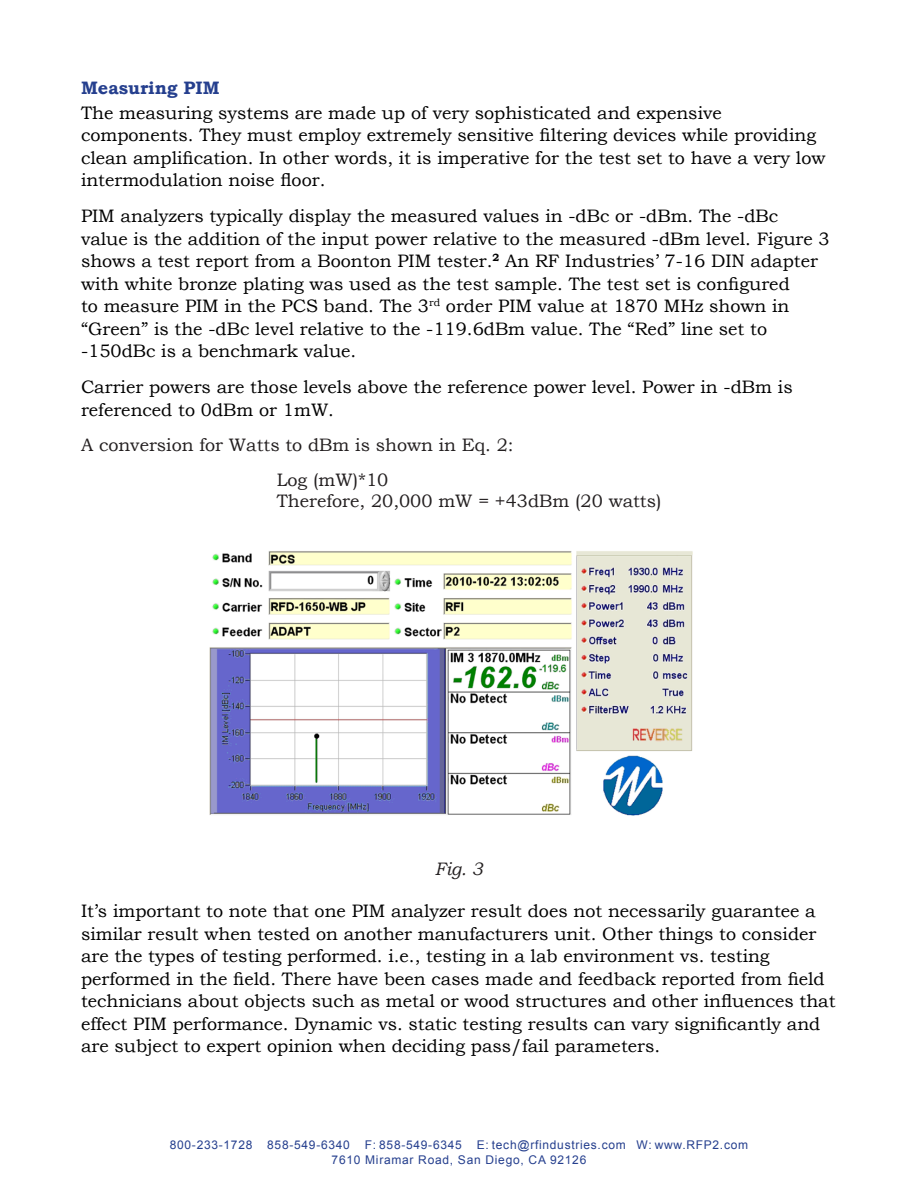
<style>
.page{position:relative;width:918px;height:1188px;background:#fff}
.page>*{position:absolute;margin:0;border:0;box-sizing:border-box;transform-origin:0 0}
.Body-Copy{font:18px/22.5px "Bookman Old Style";color:#000}
.t1{font:18px "Bookman Old Style";color:#231f20}
.header-section{font:700 18px "Bookman Old Style";color:#253f8e}
.Figure{font:italic 18px "Bookman Old Style";color:#231f20}
.t2{font:12px/15px "Arial";letter-spacing:.06em;color:#253f8e;text-align:center}
</style>
<div class="page">
<img style="left:209px;top:551px;width:484px;height:265px">
<p class="header-section" style="left:81px;top:75px;width:140px">Measuring PIM</p>
<p class="Body-Copy" style="left:81px;top:101px;width:746px">The measuring systems are made up of very sophisticated and expensive components. They must employ extremely sensitive filtering devices while providing clean amplification. In other words, it is imperative for the test set to have a very low intermodulation noise floor.</p>
<p class="Body-Copy" style="left:81px;top:205px;width:750px">PIM analyzers typically display the measured values in -dBc or -dBm. The -dBc<br>value is the addition of the input power relative to the measured -dBm level. Figure 3 shows a test report from a Boonton PIM tester.<sup>2</sup> An RF Industries’ 7-16 DIN adapter with white bronze plating was used as the test sample. The test set is configured<br>to measure PIM in the PCS band. The 3<sup>rd</sup> order PIM value at 1870 MHz shown in “Green” is the -dBc level relative to the -119.6dBm value. The “Red” line set to -150dBc is a benchmark value.</p>
<p class="Body-Copy" style="left:81px;top:376px;width:713px">Carrier powers are those levels above the reference power level. Power in -dBm is referenced to 0dBm or 1mW.</p>
<p class="t1" style="left:81px;top:433px;width:434px">A conversion for Watts to dBm is shown in Eq. 2:</p>
<p class="t1" style="left:277px;top:468px;width:113px">Log (mW)*10</p>
<p class="t1" style="left:277px;top:490px;width:386px">Therefore, 20,000 mW = +43dBm (20 watts)</p>
<p class="Figure" style="left:435px;top:856px;width:50px">Fig. 3</p>
<p class="Body-Copy" style="left:81px;top:900px;width:756px">It’s important to note that one PIM analyzer result does not necessarily guarantee a similar result when tested on another manufacturers unit. Other things to consider are the types of testing performed. i.e., testing in a lab environment vs. testing performed in the field. There have been cases made and feedback reported from field technicians about objects such as metal or wood structures and other influences that effect PIM performance. Dynamic vs. static testing results can vary significantly and are subject to expert opinion when deciding pass/fail parameters.</p>
<p class="t2" style="left:170px;top:1137px;width:580px">800-233-1728 858-549-6340 F: 858-549-6345 E: tech@rfindustries.com W: www.RFP2.com<br>7610 Miramar Road, San Diego, CA 92126</p>
</div>
